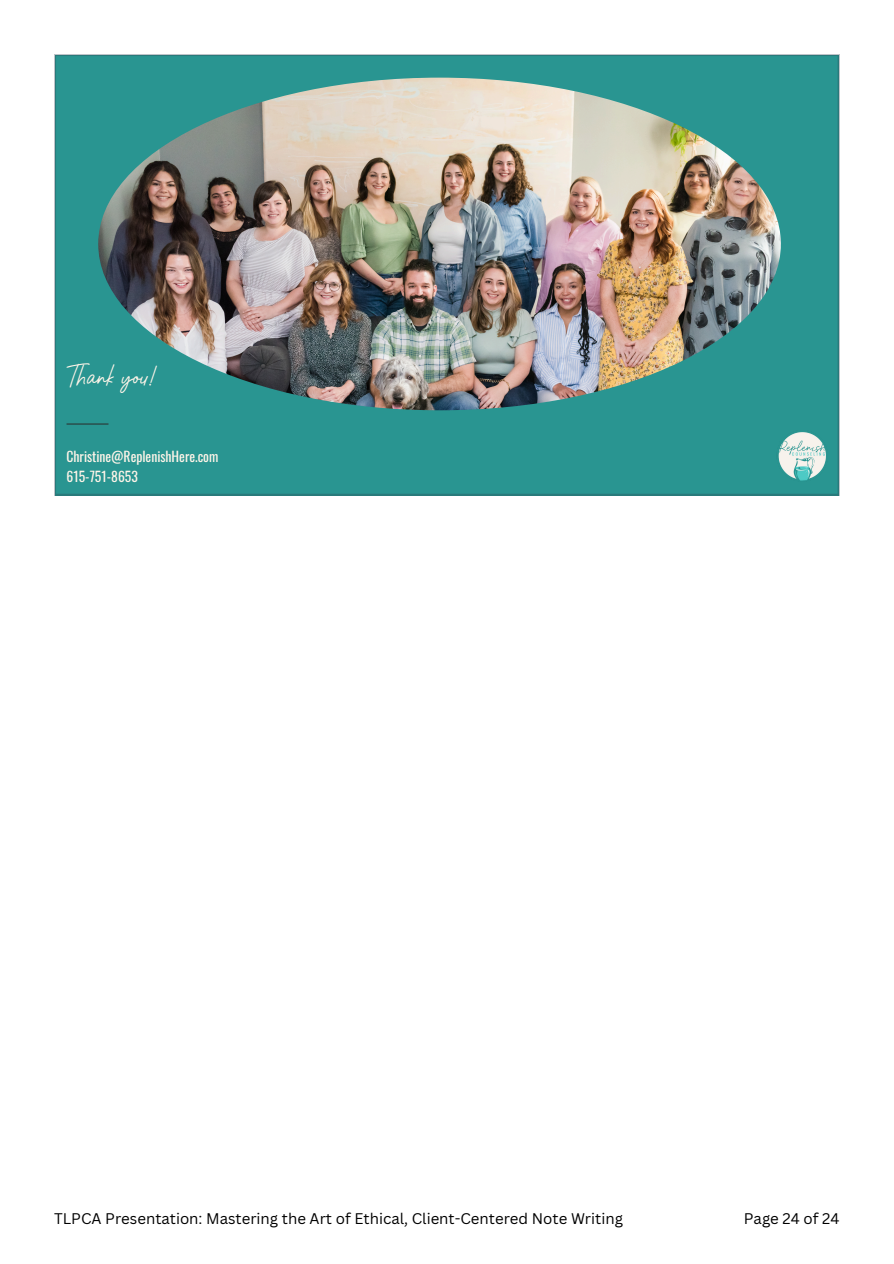
<style>
.page{position:relative;width:894px;height:1264px;background:#fff}
.page>*{position:absolute;margin:0;border:0;box-sizing:border-box;transform-origin:0 0}
.t1{font:34.95px "Riday Parcia";color:#fff5e9}
.t2{font:15px "Canva Sans";color:#000}
.t3{font:13.65px/20.1px "Oswald";color:#fff5e9}
</style>
<div class="page">
<img style="left:54px;top:54px;width:785px;height:441px">
<h1 class="t1" style="left:66px;top:361px;width:91px">Thank you!</h1>
<p class="t3" style="left:66px;top:445px;width:153px">Christine@ReplenishHere.com<br>615-751-8653</p>
<p class="t2" style="left:54px;top:1207px;width:570px">TLPCA Presentation: Mastering the Art of Ethical, Client-Centered Note Writing</p>
<p class="t2" style="left:743px;top:1207px;width:97px">Page 24 of 24</p>
</div>
